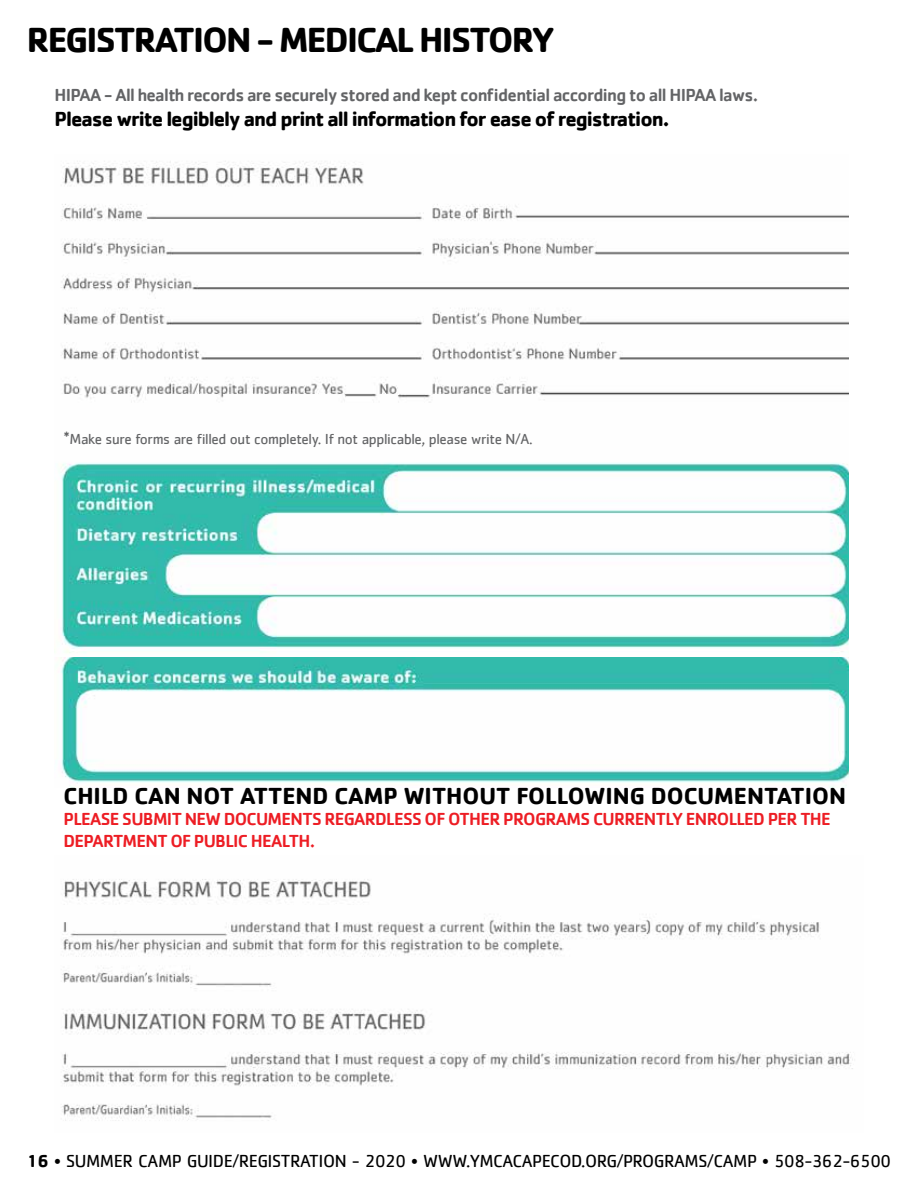
<style>
.page{position:relative;width:918px;height:1188px;background:#fff}
.page>*{position:absolute;margin:0;border:0;box-sizing:border-box;transform-origin:0 0}
.t1{font:700 36px "Cachet";letter-spacing:-.05em;color:#000}
.t2{font:700 24px "Cachet";color:#000}
.t3{font:700 21px "Cachet";letter-spacing:-.05em;color:#000}
.t4{font:500 18px/21.6px "Cachet";letter-spacing:-.035em;color:#ed1d24}
.t5{font:18px "Cachet";letter-spacing:-.025em;color:#000}
.t6{font:500 18px "Cachet";letter-spacing:-.035em;color:#636466}
.t7{font:15px "Cachet";letter-spacing:-.025em;color:#636466}
.s1{font-size:18px}
.s2{font-weight:700}
</style>
<div class="page">
<img style="left:61px;top:161px;width:788px;height:497px">
<img style="left:61px;top:658px;width:788px;height:129px">
<img style="left:62px;top:879px;width:791px;height:242px">
<h1 class="t1" style="left:27px;top:17px;width:530px">REGISTRATION - MEDICAL HISTORY</h1>
<p class="t6" style="left:55px;top:84px;width:705px">HIPAA - All health records are securely stored and kept confidential according to all HIPAA laws.</p>
<p class="t3" style="left:55px;top:106px;width:616px">Please write legiblely and print all information for ease of registration.</p>
<p class="t7" style="left:64px;top:430px;width:471px"><span class="s1">*</span>Make sure forms are filled out completely. If not applicable, please write N/A.</p>
<h2 class="t2" style="left:64px;top:780px;width:784px">CHILD CAN NOT ATTEND CAMP WITHOUT FOLLOWING DOCUMENTATION</h2>
<p class="t4" style="left:64px;top:808px;width:769px">PLEASE SUBMIT NEW DOCUMENTS REGARDLESS OF OTHER PROGRAMS CURRENTLY ENROLLED PER THE<br>DEPARTMENT OF PUBLIC HEALTH.</p>
<p class="t5" style="left:27px;top:1151px;width:866px"><span class="s2">16</span> • SUMMER CAMP GUIDE/REGISTRATION - 2020 • WWW.YMCACAPECOD.ORG/PROGRAMS/CAMP • 508-362-6500</p>
</div>
